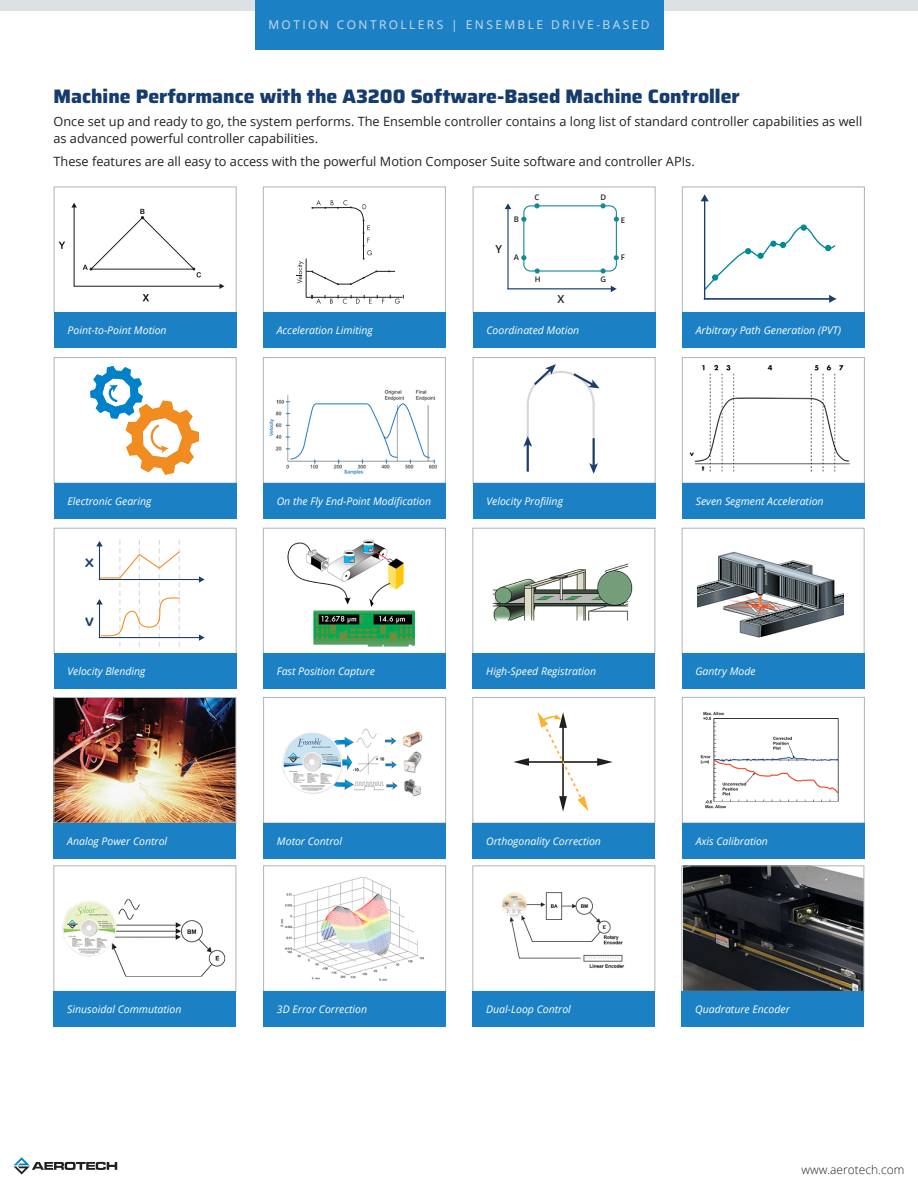
<style>
.page{position:relative;width:918px;height:1188px;background:#fff}
.page>*{position:absolute;margin:0;border:0;box-sizing:border-box;transform-origin:0 0}
.Body_Text{font:800 19.5px "Saira";color:#163c6d}
.Body_Text-2{font:12.75px/16.5px "Open Sans";color:#231f20}
.t1{font:700 12.75px "Proxima Soft";color:#1a3d6d}
.t2{font:12px "Open Sans";letter-spacing:.2em;color:#d0ddf0}
.t3{font:300 12px "Open Sans";color:#231f20}
.t4{font:600 11.1px "Open Sans";color:#231f20}
.Caption_for_Image_an{font:italic 10.5px "Open Sans";color:#fff}
.t5{font:600 7.8px "Open Sans";color:#231f20}
</style>
<div class="page">
<div style="left:0;top:0;width:918px;height:10px;background:#dde1e4"></div>
<svg style="left:14px;top:1157px;width:103px;height:17px"></svg>
<div style="left:255px;top:0;width:408px;height:50px;background:#1b81c4"></div>
<svg style="left:59px;top:242px;width:6px;height:7px"></svg>
<svg style="left:71px;top:203px;width:153px;height:98px"></svg>
<div style="left:54px;top:187px;width:182px;height:126px;border:1px solid #aeb5b4"></div>
<div style="left:54px;top:313px;width:182px;height:35px;background:#1b81c4"></div>
<hr style="left:306px;top:259px;width:1px;height:38px;background:#231f20">
<hr style="left:306px;top:297px;width:96px;height:1px;background:#231f20">
<svg style="left:312px;top:295px;width:72px;height:9px"></svg>
<svg style="left:390px;top:295px;width:14px;height:9px"></svg>
<svg style="left:297px;top:200px;width:98px;height:85px"></svg>
<div style="left:263px;top:187px;width:182px;height:126px;border:1px solid #aeb5b4"></div>
<div style="left:263px;top:313px;width:183px;height:35px;background:#1b81c4"></div>
<hr style="left:507px;top:208px;width:2px;height:81px;background:#143d6d">
<svg style="left:505px;top:203px;width:6px;height:6px"></svg>
<hr style="left:507px;top:288px;width:105px;height:1px;background:#143d6d">
<svg style="left:611px;top:286px;width:6px;height:6px"></svg>
<div style="left:523px;top:205px;width:94px;height:67px;border:1px solid #118b97;border-radius:7px"></div>
<svg style="left:600px;top:203px;width:6px;height:5px"></svg>
<svg style="left:614px;top:217px;width:5px;height:5px"></svg>
<svg style="left:600px;top:268px;width:6px;height:6px"></svg>
<svg style="left:521px;top:217px;width:5px;height:5px"></svg>
<svg style="left:535px;top:268px;width:5px;height:6px"></svg>
<svg style="left:534px;top:203px;width:6px;height:5px"></svg>
<svg style="left:614px;top:255px;width:5px;height:5px"></svg>
<svg style="left:521px;top:255px;width:5px;height:5px"></svg>
<div style="left:473px;top:187px;width:182px;height:126px;border:1px solid #aeb5b4"></div>
<div style="left:473px;top:313px;width:182px;height:35px;background:#1b81c4"></div>
<hr style="left:704px;top:200px;width:1px;height:99px;background:#1a3d6d">
<svg style="left:701px;top:194px;width:8px;height:7px"></svg>
<svg style="left:703px;top:226px;width:134px;height:77px"></svg>
<div style="left:682px;top:187px;width:182px;height:126px;border:1px solid #aeb5b4"></div>
<div style="left:682px;top:313px;width:182px;height:35px;background:#1b81c4"></div>
<svg style="left:90px;top:366px;width:109px;height:109px"></svg>
<div style="left:54px;top:357px;width:182px;height:126px;border:1px solid #aeb5b4"></div>
<div style="left:54px;top:483px;width:182px;height:35px;background:#1b81c4"></div>
<img style="left:269px;top:389px;width:168px;height:86px">
<div style="left:263px;top:357px;width:182px;height:126px;border:1px solid #aeb5b4"></div>
<div style="left:263px;top:483px;width:183px;height:35px;background:#1b81c4"></div>
<svg style="left:523px;top:364px;width:77px;height:110px"></svg>
<div style="left:473px;top:357px;width:182px;height:126px;border:1px solid #aeb5b4"></div>
<div style="left:473px;top:483px;width:182px;height:35px;background:#1b81c4"></div>
<img style="left:689px;top:364px;width:161px;height:108px">
<div style="left:682px;top:357px;width:182px;height:126px;border:1px solid #aeb5b4"></div>
<div style="left:682px;top:483px;width:182px;height:35px;background:#1b81c4"></div>
<hr style="left:99px;top:637px;width:101px;height:1px;background:#1a3d6d">
<svg style="left:199px;top:634px;width:6px;height:7px"></svg>
<hr style="left:99px;top:579px;width:101px;height:1px;background:#1a3d6d">
<svg style="left:199px;top:576px;width:6px;height:7px"></svg>
<svg style="left:96px;top:540px;width:85px;height:106px"></svg>
<div style="left:54px;top:528px;width:182px;height:126px;border:1px solid #aeb5b4"></div>
<div style="left:54px;top:654px;width:182px;height:35px;background:#1b81c4"></div>
<img style="left:287px;top:539px;width:128px;height:108px">
<div style="left:263px;top:528px;width:182px;height:126px;border:1px solid #aeb5b4"></div>
<div style="left:263px;top:654px;width:183px;height:35px;background:#1b81c4"></div>
<img style="left:492px;top:563px;width:141px;height:58px">
<div style="left:473px;top:528px;width:182px;height:126px;border:1px solid #aeb5b4"></div>
<div style="left:473px;top:654px;width:182px;height:35px;background:#1b81c4"></div>
<img style="left:698px;top:551px;width:145px;height:87px">
<div style="left:682px;top:528px;width:182px;height:126px;border:1px solid #aeb5b4"></div>
<div style="left:682px;top:654px;width:182px;height:35px;background:#1b81c4"></div>
<img style="left:56px;top:699px;width:178px;height:122px">
<div style="left:54px;top:697px;width:182px;height:126px;border:1px solid #aeb5b4"></div>
<div style="left:54px;top:823px;width:182px;height:35px;background:#1b81c4"></div>
<img style="left:282px;top:728px;width:141px;height:69px">
<div style="left:263px;top:697px;width:183px;height:126px;border:1px solid #aeb5b4"></div>
<div style="left:263px;top:823px;width:183px;height:35px;background:#1b81c4"></div>
<img style="left:513px;top:712px;width:100px;height:100px">
<div style="left:473px;top:697px;width:182px;height:126px;border:1px solid #aeb5b4"></div>
<div style="left:473px;top:823px;width:182px;height:35px;background:#1b81c4"></div>
<img style="left:700px;top:711px;width:139px;height:98px">
<div style="left:682px;top:697px;width:182px;height:126px;border:1px solid #aeb5b4"></div>
<div style="left:682px;top:823px;width:182px;height:35px;background:#1b81c4"></div>
<img style="left:62px;top:899px;width:164px;height:78px">
<div style="left:54px;top:866px;width:182px;height:125px;border:1px solid #aeb5b4"></div>
<div style="left:54px;top:991px;width:182px;height:36px;background:#1b81c4"></div>
<img style="left:280px;top:876px;width:144px;height:105px">
<div style="left:263px;top:866px;width:183px;height:125px;border:1px solid #aeb5b4"></div>
<div style="left:263px;top:991px;width:183px;height:36px;background:#1b81c4"></div>
<img style="left:502px;top:892px;width:123px;height:77px">
<div style="left:473px;top:866px;width:182px;height:125px;border:1px solid #aeb5b4"></div>
<div style="left:473px;top:991px;width:182px;height:36px;background:#1b81c4"></div>
<img style="left:684px;top:868px;width:178px;height:121px">
<div style="left:682px;top:866px;width:182px;height:125px;border:1px solid #aeb5b4"></div>
<div style="left:682px;top:991px;width:182px;height:36px;background:#1b81c4"></div>
<p class="t2" style="left:268px;top:17px;width:383px">MOTION CONTROLLERS | ENSEMBLE DRIVE-BASED</p>
<p class="Body_Text" style="left:54px;top:81px;width:688px">Machine Performance with the A3200 Software-Based Machine Controller</p>
<p class="Body_Text-2" style="left:54px;top:113px;width:810px">Once set up and ready to go, the system performs. The Ensemble controller contains a long list of standard controller capabilities as well as advanced powerful controller capabilities.</p>
<p class="Body_Text-2" style="left:54px;top:153px;width:643px">These features are all easy to access with the powerful Motion Composer Suite software and controller APIs.</p>
<p class="Caption_for_Image_an" style="left:68px;top:323px;width:101px">Point-to-Point Motion</p>
<p class="Caption_for_Image_an" style="left:277px;top:323px;width:97px">Acceleration Limiting</p>
<p class="t4" style="left:496px;top:242px;width:8px">Y</p>
<p class="t5" style="left:514px;top:214px;width:7px">B</p>
<p class="t5" style="left:514px;top:252px;width:7px">A</p>
<p class="t5" style="left:534px;top:192px;width:6px">C</p>
<p class="t5" style="left:600px;top:192px;width:7px">D</p>
<p class="t5" style="left:535px;top:274px;width:7px">H</p>
<p class="t5" style="left:600px;top:274px;width:7px">G</p>
<p class="t4" style="left:558px;top:292px;width:8px">X</p>
<p class="t5" style="left:621px;top:215px;width:6px">E</p>
<p class="t5" style="left:621px;top:252px;width:6px">F</p>
<p class="Caption_for_Image_an" style="left:486px;top:323px;width:94px">Coordinated Motion</p>
<p class="Caption_for_Image_an" style="left:696px;top:323px;width:147px">Arbitrary Path Generation (PVT)</p>
<p class="Caption_for_Image_an" style="left:68px;top:494px;width:85px">Electronic Gearing</p>
<p class="Caption_for_Image_an" style="left:277px;top:494px;width:156px">On the Fly End-Point Modification</p>
<p class="Caption_for_Image_an" style="left:486px;top:494px;width:78px">Velocity Profiling</p>
<p class="Caption_for_Image_an" style="left:696px;top:494px;width:129px">Seven Segment Acceleration</p>
<p class="t1" style="left:85px;top:553px;width:10px">X</p>
<p class="t1" style="left:85px;top:612px;width:10px">V</p>
<p class="Caption_for_Image_an" style="left:68px;top:664px;width:80px">Velocity Blending</p>
<p class="Caption_for_Image_an" style="left:277px;top:664px;width:100px">Fast Position Capture</p>
<p class="Caption_for_Image_an" style="left:486px;top:664px;width:111px">High-Speed Registration</p>
<p class="Caption_for_Image_an" style="left:695px;top:664px;width:62px">Gantry Mode</p>
<p class="Caption_for_Image_an" style="left:67px;top:834px;width:102px">Analog Power Control</p>
<p class="Caption_for_Image_an" style="left:277px;top:834px;width:67px">Motor Control</p>
<p class="Caption_for_Image_an" style="left:486px;top:834px;width:116px">Orthogonality Correction</p>
<p class="Caption_for_Image_an" style="left:696px;top:834px;width:74px">Axis Calibration</p>
<p class="Caption_for_Image_an" style="left:67px;top:1002px;width:116px">Sinusoidal Commutation</p>
<p class="Caption_for_Image_an" style="left:277px;top:1002px;width:92px">3D Error Correction</p>
<p class="Caption_for_Image_an" style="left:486px;top:1002px;width:86px">Dual-Loop Control</p>
<p class="Caption_for_Image_an" style="left:695px;top:1002px;width:96px">Quadrature Encoder</p>
<p class="t3" style="left:801px;top:1162px;width:105px">www.aerotech.com</p>
</div>
